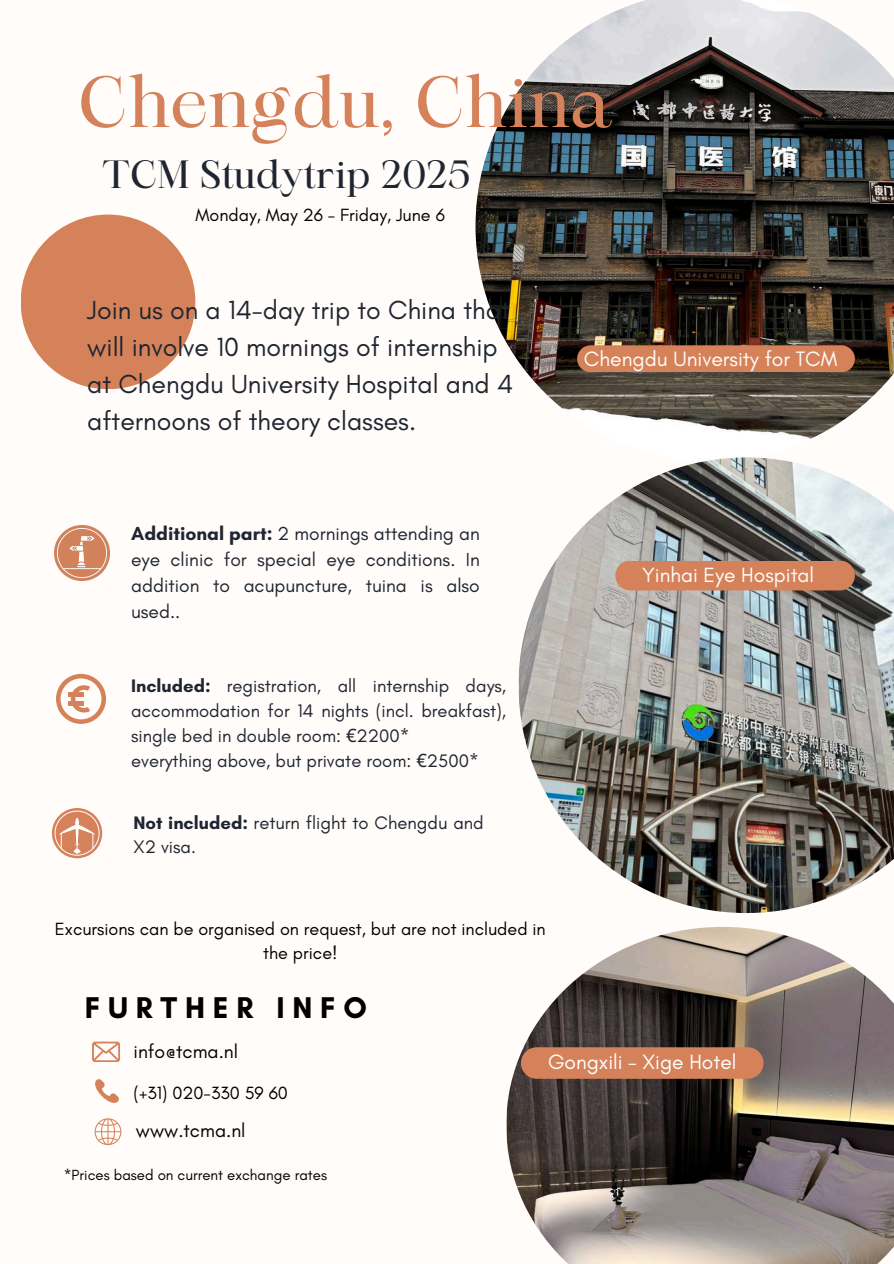
<style>
.page{position:relative;width:894px;height:1264px;background:#fff}
.page>*{position:absolute;margin:0;border:0;box-sizing:border-box;transform-origin:0 0}
.t1{font:69.45px "Maharlika";color:#d5825a}
.t2{font:37.8px "Maharlika";color:#1f2631}
.t3{font:700 30.6px "Glacial Indifference";letter-spacing:.255em;color:#000}
.t4{font:26.7px/37.2px "Glacial Indifference";color:#1f2631}
.t5{font:21.15px "Glacial Indifference";color:#fffcfa}
.t6{font:21px "Glacial Indifference";color:#fff}
.t7{font:21px "Glacial Indifference";color:#fffcfa}
.t8{font:19.5px "Glacial Indifference";color:#000}
.t9{font:19.2px/25.8px "Glacial Indifference";color:#1f2631;text-align:justify}
.t10{font:18.45px/24.8px "Glacial Indifference";color:#1f2631}
.t11{font:18px/24.8px "Glacial Indifference";color:#000;text-align:center}
.t12{font:15px "Glacial Indifference";color:#000}
.s1{font-weight:700}
.s2{font-family:"Noto Sans"}
</style>
<div class="page">
<div style="left:0;top:0;width:893px;height:1263px;background:#fffcfa"></div>
<svg style="left:95px;top:1079px;width:24px;height:24px"></svg>
<img style="left:475px;top:0;width:418px;height:439px">
<img style="left:518px;top:457px;width:375px;height:456px">
<img style="left:506px;top:927px;width:387px;height:336px">
<div style="left:21px;top:214px;width:174px;height:175px;background:#d5825a;border-radius:50%"></div>
<svg style="left:52px;top:808px;width:50px;height:50px"></svg>
<div style="left:55px;top:810px;width:44px;height:45px;border:1px solid #fff;border-radius:50%"></div>
<svg style="left:58px;top:817px;width:38px;height:36px"></svg>
<svg style="left:94px;top:1118px;width:28px;height:27px"></svg>
<div style="left:577px;top:345px;width:277px;height:27px;background:#d5825a;border-radius:13px"></div>
<div style="left:615px;top:560px;width:239px;height:30px;background:#d5825a;border-radius:15px"></div>
<div style="left:521px;top:1047px;width:242px;height:31px;background:#d5825a;border-radius:16px"></div>
<svg style="left:56px;top:674px;width:49px;height:49px"></svg>
<hr style="left:68px;top:701px;width:16px;height:4px;background:#d5825a">
<hr style="left:68px;top:692px;width:16px;height:4px;background:#d5825a">
<img style="left:54px;top:525px;width:56px;height:55px">
<svg style="left:92px;top:1041px;width:28px;height:20px"></svg>
<p class="t1" style="left:78px;top:74px;width:535px">Chengdu, China</p>
<h5 class="t2" style="left:102px;top:159px;width:369px">TCM Studytrip 2025</h5>
<p class="t11" style="left:195px;top:202px;width:251px">Monday, May 26 - Friday, June 6</p>
<p class="t4" style="left:87px;top:291px;width:427px">Join us on a 14-day trip to China that will involve 10 mornings of internship at Chengdu University Hospital and 4 afternoons of theory classes.</p>
<p class="t9" style="left:131px;top:520px;width:350px"><span class="s1">Additional part:</span> 2 mornings attending an eye clinic for special eye conditions. In addition to acupuncture, tuina is also used..</p>
<h6 class="t10" style="left:131px;top:673px;width:376px;text-align:justify"><span class="s1">Included:</span> registration, all internship days, accommodation for 14 nights (incl. breakfast), single bed in double room: <span class="s2">€</span>2200*</h6>
<p class="t10" style="left:131px;top:747px;width:349px">everything above, but private room: <span class="s2">€</span>2500*</p>
<h6 class="t10" style="left:133px;top:809px;width:351px"><span class="s1">Not included:</span> return flight to Chengdu and<br>X2 visa.</h6>
<h6 class="t11" style="left:55px;top:915px;width:492px">Excursions can be organised on request, but are not included in the price!</h6>
<p class="t3" style="left:85px;top:989px;width:283px">FURTHER INFO</p>
<p class="t5" style="left:583px;top:345px;width:255px">Chengdu University for TCM</p>
<p class="t7" style="left:642px;top:562px;width:173px">Yinhai Eye Hospital</p>
<h3 class="t8" style="left:133px;top:1038px;width:106px">info@tcma.nl</h3>
<p class="t11" style="left:133px;top:1080px;width:156px">(+31) 020-330 59 60</p>
<p class="t8" style="left:136px;top:1118px;width:111px">www.tcma.nl</p>
<h6 class="t12" style="left:64px;top:1165px;width:265px">*Prices based on current exchange rates</h6>
<p class="t6" style="left:548px;top:1048px;width:190px">Gongxili - Xige Hotel</p>
</div>
